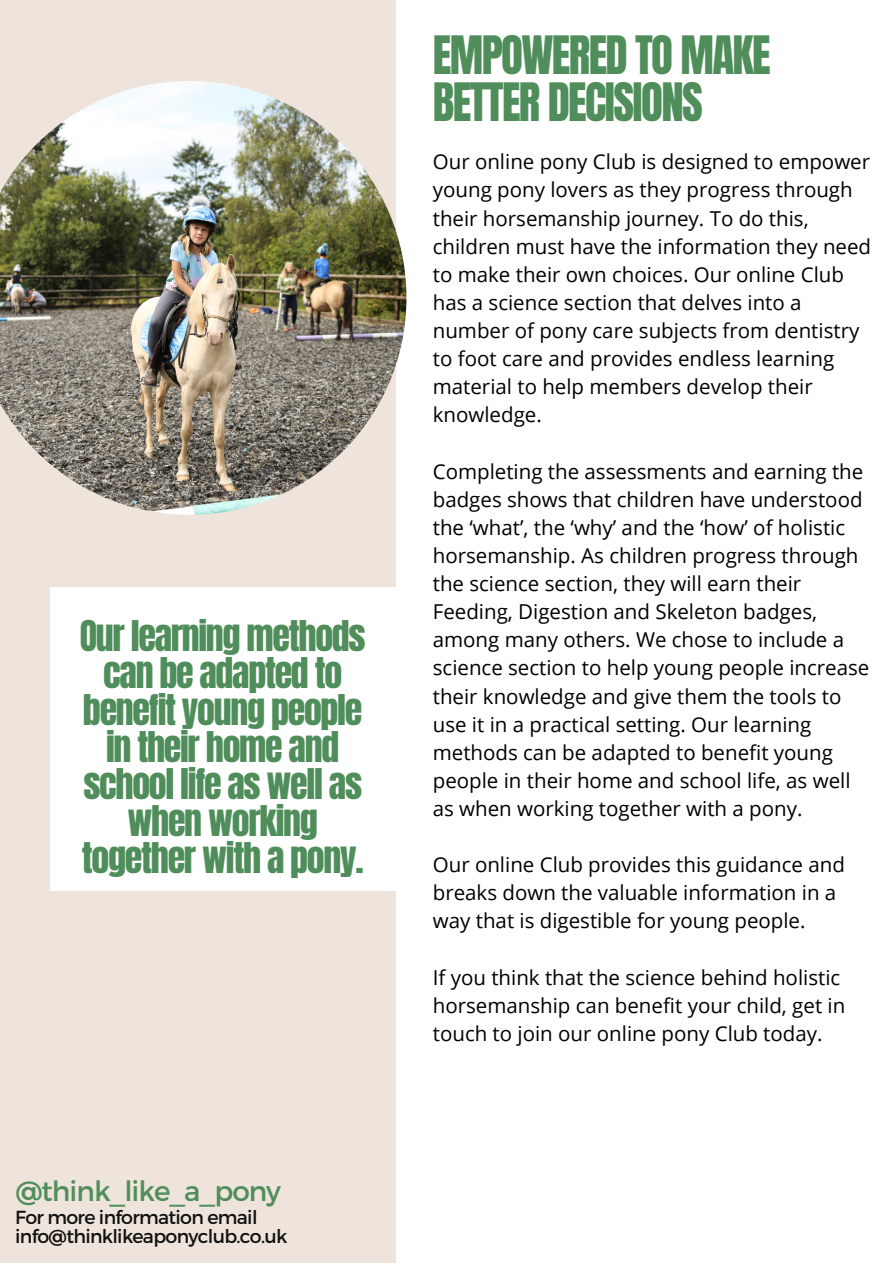
<style>
.page{position:relative;width:893px;height:1264px;background:#fff}
.page>*{position:absolute;margin:0;border:0;box-sizing:border-box;transform-origin:0 0}
.t1{font:45px/47.2px "Anton";letter-spacing:-.035em;color:#4f8d5a}
.t2{font:36px/37px "Anton";letter-spacing:-.035em;color:#4f8d5a;text-align:center}
.t3{font:27.9px "Montserrat";letter-spacing:-.035em;color:#4f8d5a}
.t4{font:20.55px/28px "Open Sans";color:#000}
.t5{font:18.9px/19px "Montserrat";letter-spacing:-.035em;color:#111}
</style>
<div class="page">
<div style="left:0;top:0;width:396px;height:1262px;background:#efe4db"></div>
<div style="left:51px;top:586px;width:345px;height:304px;background:#fff"></div>
<img style="left:0;top:81px;width:406px;height:433px">
<p class="t2" style="left:80px;top:617px;width:287px">Our learning methods can be adapted to benefit young people in their home and school life as well as when working together with a pony.</p>
<p class="t3" style="left:15px;top:1172px;width:267px">@think_like_a_pony</p>
<p class="t5" style="left:15px;top:1206px;width:274px">For more information email info@thinklikeaponyclub.co.uk</p>
<p class="t1" style="left:433px;top:32px;width:339px">EMPOWERED TO MAKE<br>BETTER DECISIONS</p>
<p class="t4" style="left:433px;top:147px;width:440px">Our online pony Club is designed to empower young pony lovers as they progress through their horsemanship journey. To do this, children must have the information they need to make their own choices. Our online Club has a science section that delves into a number of pony care subjects from dentistry to foot care and provides endless learning material to help members develop their knowledge.</p>
<p class="t4" style="left:433px;top:456px;width:438px">Completing the assessments and earning the badges shows that children have understood the ‘what’, the ‘why’ and the ‘how’ of holistic horsemanship. As children progress through the science section, they will earn their Feeding, Digestion and Skeleton badges, among many others. We chose to include a science section to help young people increase their knowledge and give them the tools to use it in a practical setting. Our learning methods can be adapted to benefit young people in their home and school life, as well as when working together with a pony.</p>
<p class="t4" style="left:433px;top:850px;width:413px">Our online Club provides this guidance and breaks down the valuable information in a way that is digestible for young people.</p>
<p class="t4" style="left:433px;top:962px;width:414px">If you think that the science behind holistic horsemanship can benefit your child, get in touch to join our online pony Club today.</p>
</div>
